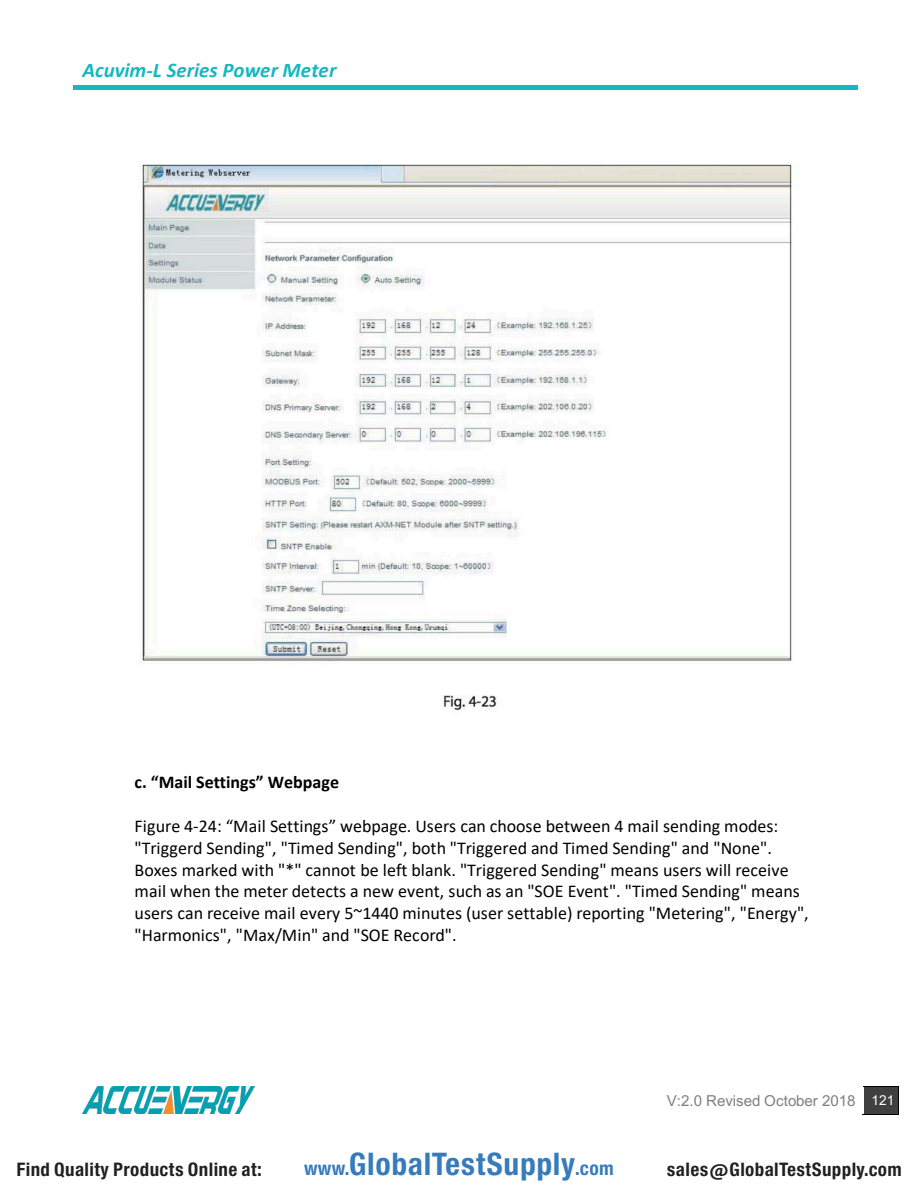
<style>
.page{position:relative;width:918px;height:1188px;background:#fff}
.page>*{position:absolute;margin:0;border:0;box-sizing:border-box;transform-origin:0 0}
.t1{font:29.7px "Europa Gro Nr 2 SBOP Bol Con";letter-spacing:.02em;color:#367bbc}
.t2{font:italic 700 20.85px "Calibri";color:#15b8c1}
.t3{font:18px/21.9px "Calibri";color:#000}
.t4{font:700 18px "Calibri";letter-spacing:.005em;color:#000}
.t5{font:17.85px "Europa Gro Nr 2 SBOP Bol Con";letter-spacing:.02em;color:#231f20}
.t6{font:15.15px "Arial";letter-spacing:-.01em;color:#7f7f7f}
.s1{font-size:13.65px;color:#fff}
.s2{font-size:18.3px}
</style>
<div class="page">
<div style="left:73px;top:85px;width:306px;height:5px;background:#15b8c1"></div>
<svg style="left:379px;top:85px;width:3px;height:5px"></svg>
<div style="left:382px;top:85px;width:476px;height:5px;background:#15b8c1"></div>
<div style="left:864px;top:1086px;width:35px;height:28px;background:#404040"></div>
<hr style="left:863px;top:1086px;width:36px;height:1px;background:#000">
<hr style="left:862px;top:1114px;width:37px;height:1px;background:#000">
<img style="left:83px;top:1087px;width:172px;height:27px">
<img style="left:140px;top:164px;width:652px;height:546px">
<p class="t2" style="left:82px;top:58px;width:255px">Acuvim-L Series Power Meter</p>
<p class="t4" style="left:135px;top:771px;width:206px">c. “Mail Settings” Webpage</p>
<p class="t3" style="left:135px;top:815px;width:676px">Figure 4-24: “Mail Settings” webpage. Users can choose between 4 mail sending modes: "Triggerd Sending", "Timed Sending", both "Triggered and Timed Sending" and "None".<br>Boxes marked with "*" cannot be left blank. "Triggered Sending" means users will receive mail when the meter detects a new event, such as an "SOE Event". "Timed Sending" means users can receive mail every 5~1440 minutes (user settable) reporting "Metering", "Energy", "Harmonics", "Max/Min" and "SOE Record".</p>
<p class="t6" style="left:667px;top:1092px;width:229px">V:2.0 Revised October 2018 <span class="s1">121</span></p>
<p class="t5" style="left:16px;top:1159px;width:247px">Find Quality Products Online at:</p>
<h1 class="t1" style="left:304px;top:1147px;width:311px"><span class="s2">www.</span>GlobalTestSupply<span class="s2">.com</span></h1>
<p class="t5" style="left:667px;top:1159px;width:236px">sales@GlobalTestSupply.com</p>
</div>
